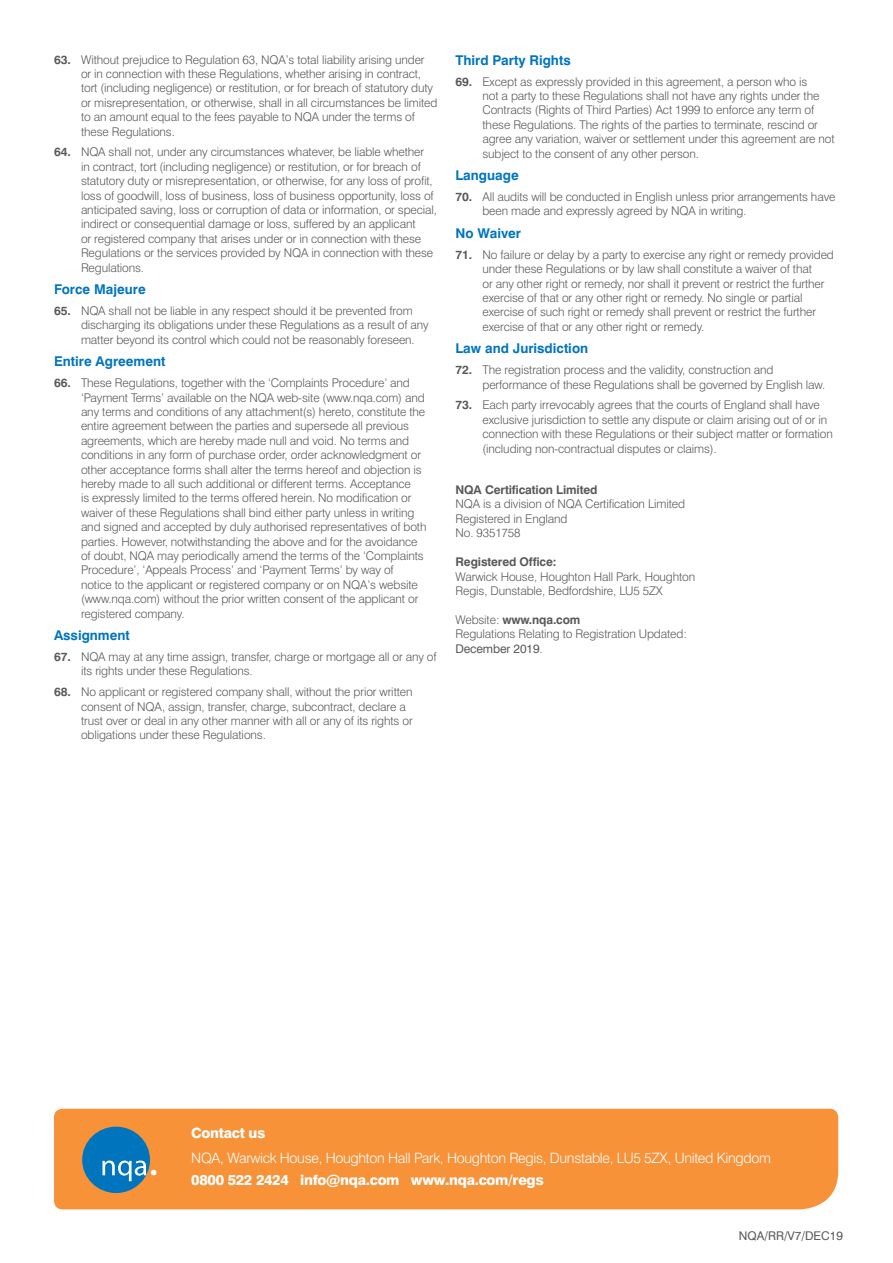
<style>
.page{position:relative;width:893px;height:1263px;background:#fff}
.page>*{position:absolute;margin:0;border:0;box-sizing:border-box;transform-origin:0 0}
.t1{font:300 14.25px "Swiss 721 BT";letter-spacing:-.02em;color:#fff}
.t2{font:800 14.25px "Swiss 721 BT";letter-spacing:-.02em;color:#fff}
.t3{font:700 13.5px "Swiss 721 BT";color:#0075be}
.t4{font:300 12px/14.4px "Swiss 721 BT";letter-spacing:-.01em;color:#58595b}
.t5{font:700 12px "Swiss 721 BT";letter-spacing:-.01em;color:#58595b}
.t6{font:12px "Swiss 721 BT";color:#58595b}
.s1{font-weight:700}
.s2{font-weight:400}
</style>
<div class="page">
<div style="left:54px;top:1109px;width:784px;height:100px;background:#f79239"></div>
<div style="left:82px;top:1127px;width:68px;height:66px;background:#0075be;border-radius:50%"></div>
<svg style="left:102px;top:1160px;width:54px;height:21px"></svg>
<p class="t4" style="left:81px;top:52px;width:358px;text-indent:-27px"><span class="s1">63.</span> Without prejudice to Regulation 63, NQA’s total liability arising under or in connection with these Regulations, whether arising in contract, tort (including negligence) or restitution, or for breach of statutory duty or misrepresentation, or otherwise, shall in all circumstances be limited to an amount equal to the fees payable to NQA under the terms of these Regulations.</p>
<p class="t4" style="left:81px;top:145px;width:358px;text-indent:-27px"><span class="s1">64.</span> NQA shall not, under any circumstances whatever, be liable whether<br>in contract, tort (including negligence) or restitution, or for breach of statutory duty or misrepresentation, or otherwise, for any loss of profit, loss of goodwill, loss of business, loss of business opportunity, loss of anticipated saving, loss or corruption of data or information, or special, indirect or consequential damage or loss, suffered by an applicant<br>or registered company that arises under or in connection with these Regulations or the services provided by NQA in connection with these Regulations.</p>
<p class="t3" style="left:54px;top:281px;width:93px">Force Majeure</p>
<p class="t4" style="left:81px;top:303px;width:349px;text-indent:-27px"><span class="s1">65.</span> NQA shall not be liable in any respect should it be prevented from discharging its obligations under these Regulations as a result of any matter beyond its control which could not be reasonably foreseen.</p>
<p class="t3" style="left:54px;top:353px;width:113px">Entire Agreement</p>
<p class="t4" style="left:81px;top:376px;width:347px;text-indent:-27px"><span class="s1">66.</span> These Regulations, together with the ‘Complaints Procedure’ and ‘Payment Terms’ available on the NQA web-site (www.nqa.com) and any terms and conditions of any attachment(s) hereto, constitute the entire agreement between the parties and supersede all previous agreements, which are hereby made null and void. No terms and conditions in any form of purchase order, order acknowledgment or other acceptance forms shall alter the terms hereof and objection is hereby made to all such additional or different terms. Acceptance<br>is expressly limited to the terms offered herein. No modification or waiver of these Regulations shall bind either party unless in writing and signed and accepted by duly authorised representatives of both parties. However, notwithstanding the above and for the avoidance of doubt, NQA may periodically amend the terms of the ‘Complaints Procedure’, ‘Appeals Process’ and ‘Payment Terms’ by way of notice to the applicant or registered company or on NQA’s website (www.nqa.com) without the prior written consent of the applicant or registered company.</p>
<p class="t3" style="left:54px;top:627px;width:77px">Assignment</p>
<p class="t4" style="left:81px;top:649px;width:357px;text-indent:-27px"><span class="s1">67.</span> NQA may at any time assign, transfer, charge or mortgage all or any of its rights under these Regulations.</p>
<p class="t4" style="left:81px;top:684px;width:333px;text-indent:-27px"><span class="s1">68.</span> No applicant or registered company shall, without the prior written consent of NQA, assign, transfer, charge, subcontract, declare a trust over or deal in any other manner with all or any of its rights or obligations under these Regulations.</p>
<p class="t3" style="left:455px;top:52px;width:117px">Third Party Rights</p>
<p class="t4" style="left:482px;top:74px;width:354px;text-indent:-27px"><span class="s1">69.</span> Except as expressly provided in this agreement, a person who is<br>not a party to these Regulations shall not have any rights under the Contracts (Rights of Third Parties) Act 1999 to enforce any term of these Regulations. The rights of the parties to terminate, rescind or agree any variation, waiver or settlement under this agreement are not subject to the consent of any other person.</p>
<p class="t3" style="left:455px;top:167px;width:65px">Language</p>
<p class="t4" style="left:482px;top:189px;width:354px;text-indent:-27px"><span class="s1">70.</span> All audits will be conducted in English unless prior arrangements have been made and expressly agreed by NQA in writing.</p>
<p class="t3" style="left:455px;top:225px;width:67px">No Waiver</p>
<p class="t4" style="left:482px;top:247px;width:353px;text-indent:-27px"><span class="s1">71.</span> No failure or delay by a party to exercise any right or remedy provided under these Regulations or by law shall constitute a waiver of that<br>or any other right or remedy, nor shall it prevent or restrict the further exercise of that or any other right or remedy. No single or partial exercise of such right or remedy shall prevent or restrict the further exercise of that or any other right or remedy.</p>
<p class="t3" style="left:455px;top:340px;width:134px">Law and Jurisdiction</p>
<p class="t4" style="left:482px;top:363px;width:344px;text-indent:-27px"><span class="s1">72.</span> The registration process and the validity, construction and performance of these Regulations shall be governed by English law.</p>
<p class="t4" style="left:482px;top:398px;width:352px;text-indent:-27px"><span class="s1">73.</span> Each party irrevocably agrees that the courts of England shall have exclusive jurisdiction to settle any dispute or claim arising out of or in connection with these Regulations or their subject matter or formation (including non-contractual disputes or claims).</p>
<p class="t5" style="left:455px;top:482px;width:144px">NQA Certification Limited</p>
<p class="t4" style="left:455px;top:497px;width:231px">NQA is a division of NQA Certification Limited<br>Registered in England<br>No. 9351758</p>
<p class="t5" style="left:455px;top:554px;width:103px">Registered Office:</p>
<p class="t4" style="left:455px;top:569px;width:241px">Warwick House, Houghton Hall Park, Houghton<br>Regis, Dunstable, Bedfordshire, LU5 5ZX</p>
<p class="t4" style="left:455px;top:612px;width:233px">Website: <span class="s1">www.nqa.com<br></span>Regulations Relating to Registration Updated:<br><span class="s2">December 2019</span>.</p>
<p class="t2" style="left:191px;top:1124px;width:76px">Contact us</p>
<p class="t1" style="left:191px;top:1150px;width:581px">NQA, Warwick House, Houghton Hall Park, Houghton Regis, Dunstable, LU5 5ZX, United Kingdom</p>
<p class="t2" style="left:191px;top:1171px;width:354px">0800 522 2424 info@nqa.com www.nqa.com/regs</p>
<p class="t6" style="left:739px;top:1228px;width:106px">NQA/RR/V7/DEC19</p>
</div>
